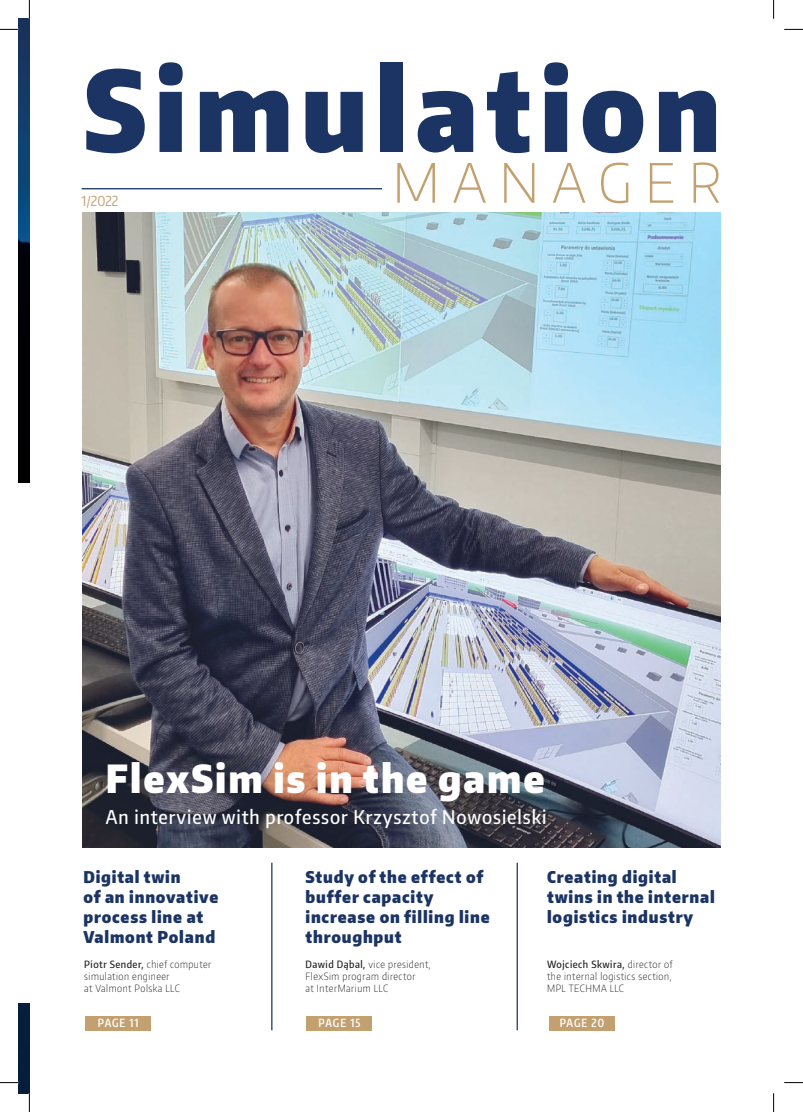
<style>
.page{position:relative;width:803px;height:1112px;background:#fff}
.page>*{position:absolute;margin:0;border:0;box-sizing:border-box;transform-origin:0 0}
.t1{font:900 111.25px "Encode Sans Condensed";letter-spacing:.07em;color:#1b3463}
.t2{font:100 68.75px "Encode Sans Condensed";letter-spacing:.17em;color:#c2a06f}
.t3{font:900 38.75px "Encode Sans Condensed";letter-spacing:.05em;color:#fff}
.t4{font:500 18.88px "Encode Sans Condensed";letter-spacing:.05em;color:#fff}
.t5{font:900 16.25px/20px "Encode Sans Condensed";letter-spacing:.05em;color:#1b3463}
.t6{font:13.75px "Encode Sans Condensed";color:#c2a06f}
.t7{font:600 11.25px "Encode Sans Compressed";letter-spacing:.085em;color:#fff}
.t8{font:200 10px/12px "Encode Sans Condensed";letter-spacing:.05em;color:#231f20}
.s1{font-weight:500}
</style>
<div class="page">
<img style="left:83px;top:213px;width:637px;height:634px">
<hr style="left:271px;top:862px;width:1px;height:167px;background:#1a3663">
<hr style="left:517px;top:862px;width:1px;height:167px;background:#1a3663">
<div style="left:85px;top:1015px;width:66px;height:14px;background:#c2a06f"></div>
<div style="left:307px;top:1015px;width:65px;height:14px;background:#c2a06f"></div>
<div style="left:549px;top:1015px;width:66px;height:14px;background:#c2a06f"></div>
<hr style="left:82px;top:188px;width:300px;height:1px;background:#1a3663">
<img style="left:19px;top:1003px;width:10px;height:89px">
<img style="left:19px;top:19px;width:10px;height:463px">
<svg style="left:0;top:29px;width:19px;height:1px"></svg>
<svg style="left:784px;top:29px;width:19px;height:1px"></svg>
<svg style="left:0;top:1081px;width:19px;height:2px"></svg>
<svg style="left:784px;top:1082px;width:19px;height:1px"></svg>
<svg style="left:29px;top:0;width:1px;height:19px"></svg>
<svg style="left:29px;top:1092px;width:1px;height:19px"></svg>
<svg style="left:773px;top:0;width:1px;height:19px"></svg>
<svg style="left:773px;top:1093px;width:1px;height:18px"></svg>
<h1 class="t1" style="left:83px;top:37px;width:639px">Simulation</h1>
<h3 class="t6" style="left:82px;top:192px;width:38px">1/2022</h3>
<h2 class="t2" style="left:392px;top:132px;width:332px">manager</h2>
<h3 class="t3" style="left:106px;top:752px;width:440px">FlexSim is in the game</h3>
<h3 class="t4" style="left:106px;top:804px;width:442px">An interview with professor Krzysztof Nowosielski</h3>
<h3 class="t5" style="left:83px;top:866px;width:136px">Digital twin<br>of an innovative process line at<br>Valmont Poland</h3>
<h3 class="t5" style="left:305px;top:866px;width:186px">Study of the effect of buffer capacity increase on filling line throughput</h3>
<h3 class="t5" style="left:547px;top:866px;width:169px">Creating digital twins in the internal logistics industry</h3>
<p class="t8" style="left:84px;top:958px;width:129px"><span class="s1">Piotr Sender,</span> chief computer simulation engineer<br>at Valmont Polska LLC</p>
<p class="t8" style="left:305px;top:958px;width:127px"><span class="s1">Dawid Dąbal,</span> vice president,<br>FlexSim program director<br>at InterMarium LLC</p>
<p class="t8" style="left:547px;top:958px;width:127px;text-align:justify"><span class="s1">Wojciech Skwira,</span> director of the internal logistics section, MPL TECHMA LLC</p>
<p class="t7" style="left:98px;top:1015px;width:42px">PAGE 11</p>
<p class="t7" style="left:319px;top:1015px;width:43px">PAGE 15</p>
<p class="t7" style="left:560px;top:1015px;width:46px">PAGE 20</p>
</div>
